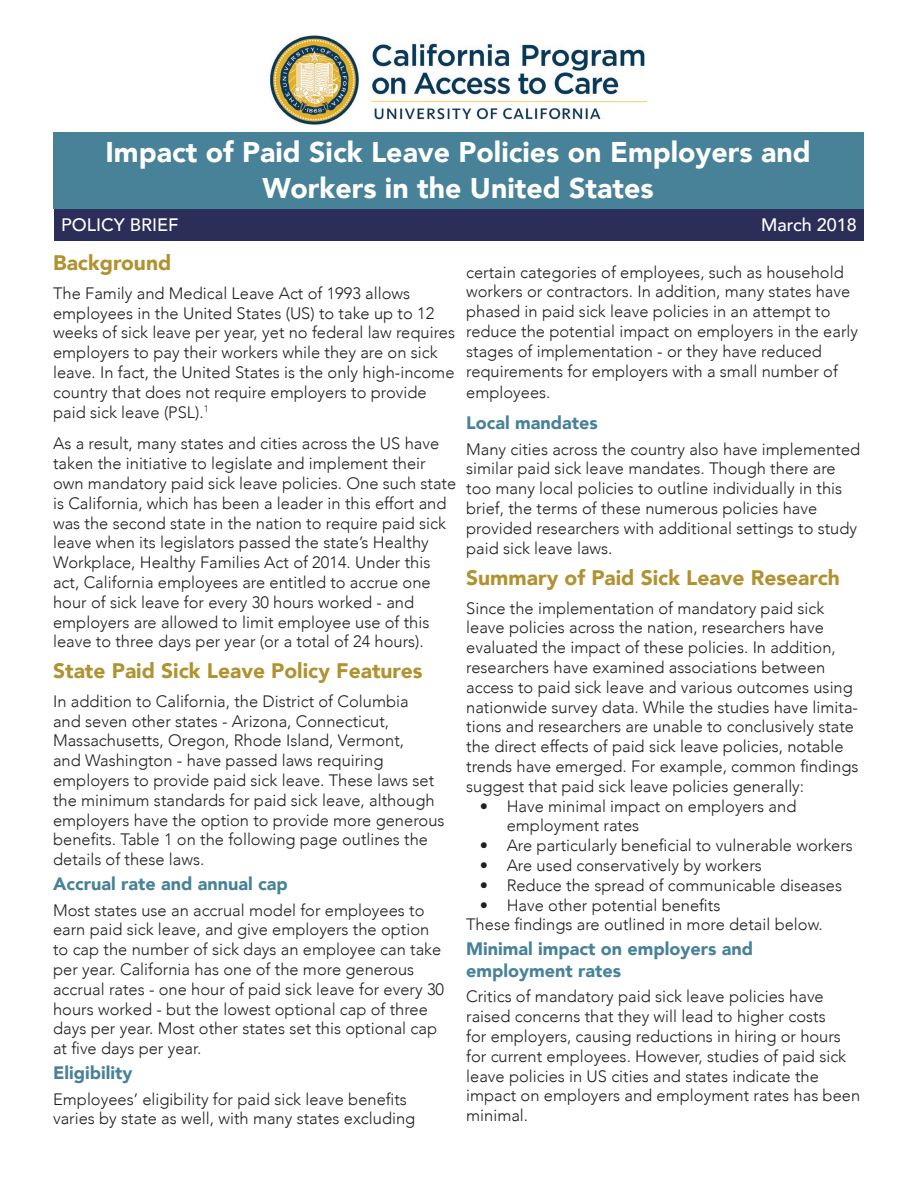
<style>
.page{position:relative;width:918px;height:1188px;background:#fff}
.page>*{position:absolute;margin:0;border:0;box-sizing:border-box;transform-origin:0 0}
.t1{font:900 28.5px/36px "Avenir";color:#fff;text-align:center}
.t2{font:900 21px "Avenir";color:#b19230}
.t3{font:900 18px/21.6px "Avenir";color:#488298}
.t4{font:500 18px "Avenir";color:#fff}
.t5{font:300 16.5px/19.8px "Avenir";color:#231f20}
</style>
<div class="page">
<div style="left:54px;top:208px;width:810px;height:33px;background:#2b2e59"></div>
<div style="left:54px;top:132px;width:810px;height:76px;background:#488298"></div>
<img style="left:269px;top:35px;width:378px;height:90px">
<h1 class="t1" style="left:106px;top:133px;width:707px">Impact of Paid Sick Leave Policies on Employers and<br>Workers in the United States</h1>
<p class="t4" style="left:61px;top:209px;width:119px">POLICY BRIEF</p>
<p class="t4" style="left:761px;top:209px;width:97px">March 2018</p>
<p class="t2" style="left:53px;top:245px;width:120px">Background</p>
<p class="t5" style="left:53px;top:283px;width:404px">The Family and Medical Leave Act of 1993 allows employees in the United States (US) to take up to 12 weeks of sick leave per year, yet no federal law requires employers to pay their workers while they are on sick leave. In fact, the United States is the only high-income country that does not require employers to provide paid sick leave (PSL).<sup>1</sup></p>
<p class="t5" style="left:53px;top:434px;width:405px">As a result, many states and cities across the US have taken the initiative to legislate and implement their own mandatory paid sick leave policies. One such state is California, which has been a leader in this effort and was the second state in the nation to require paid sick leave when its legislators passed the state’s Healthy Workplace, Healthy Families Act of 2014. Under this act, California employees are entitled to accrue one hour of sick leave for every 30 hours worked - and employers are allowed to limit employee use of this leave to three days per year (or a total of 24 hours).</p>
<p class="t2" style="left:53px;top:653px;width:371px">State Paid Sick Leave Policy Features</p>
<p class="t5" style="left:53px;top:691px;width:393px">In addition to California, the District of Columbia<br>and seven other states - Arizona, Connecticut, Massachusetts, Oregon, Rhode Island, Vermont,<br>and Washington - have passed laws requiring employers to provide paid sick leave. These laws set the minimum standards for paid sick leave, although employers have the option to provide more generous benefits. Table 1 on the following page outlines the details of these laws.</p>
<p class="t3" style="left:53px;top:872px;width:236px">Accrual rate and annual cap</p>
<p class="t5" style="left:53px;top:900px;width:393px">Most states use an accrual model for employees to earn paid sick leave, and give employers the option to cap the number of sick days an employee can take per year. California has one of the more generous accrual rates - one hour of paid sick leave for every 30 hours worked - but the lowest optional cap of three days per year. Most other states set this optional cap at five days per year.</p>
<p class="t3" style="left:53px;top:1061px;width:81px">Eligibility</p>
<p class="t5" style="left:53px;top:1089px;width:364px">Employees’ eligibility for paid sick leave benefits varies by state as well, with many states excluding</p>
<p class="t5" style="left:466px;top:262px;width:393px">certain categories of employees, such as household workers or contractors. In addition, many states have phased in paid sick leave policies in an attempt to reduce the potential impact on employers in the early stages of implementation - or they have reduced requirements for employers with a small number of</p>
<p class="t5" style="left:466px;top:383px;width:86px">employees.</p>
<p class="t3" style="left:466px;top:411px;width:133px">Local mandates</p>
<p class="t5" style="left:466px;top:439px;width:396px">Many cities across the country also have implemented similar paid sick leave mandates. Though there are too many local policies to outline individually in this brief, the terms of these numerous policies have provided researchers with additional settings to study paid sick leave laws.</p>
<p class="t2" style="left:466px;top:559px;width:375px">Summary of Paid Sick Leave Research</p>
<p class="t5" style="left:466px;top:598px;width:394px">Since the implementation of mandatory paid sick leave policies across the nation, researchers have evaluated the impact of these policies. In addition, researchers have examined associations between access to paid sick leave and various outcomes using nationwide survey data. While the studies have limita&shy;tions and researchers are unable to conclusively state the direct effects of paid sick leave policies, notable trends have emerged. For example, common findings suggest that paid sick leave policies generally:</p>
<p class="t5" style="left:507px;top:796px;width:291px;text-indent:-27px">• Have minimal impact on employers and employment rates</p>
<p class="t5" style="left:480px;top:836px;width:375px">• Are particularly beneficial to vulnerable workers</p>
<p class="t5" style="left:480px;top:855px;width:284px">• Are used conservatively by workers</p>
<p class="t5" style="left:480px;top:875px;width:364px">• Reduce the spread of communicable diseases</p>
<p class="t5" style="left:466px;top:895px;width:358px;text-indent:14px">• Have other potential benefits<br>These findings are outlined in more detail below.</p>
<p class="t3" style="left:466px;top:937px;width:288px">Minimal impact on employers and employment rates</p>
<p class="t5" style="left:466px;top:987px;width:396px">Critics of mandatory paid sick leave policies have raised concerns that they will lead to higher costs<br>for employers, causing reductions in hiring or hours for current employees. However, studies of paid sick leave policies in US cities and states indicate the impact on employers and employment rates has been minimal.</p>
</div>
